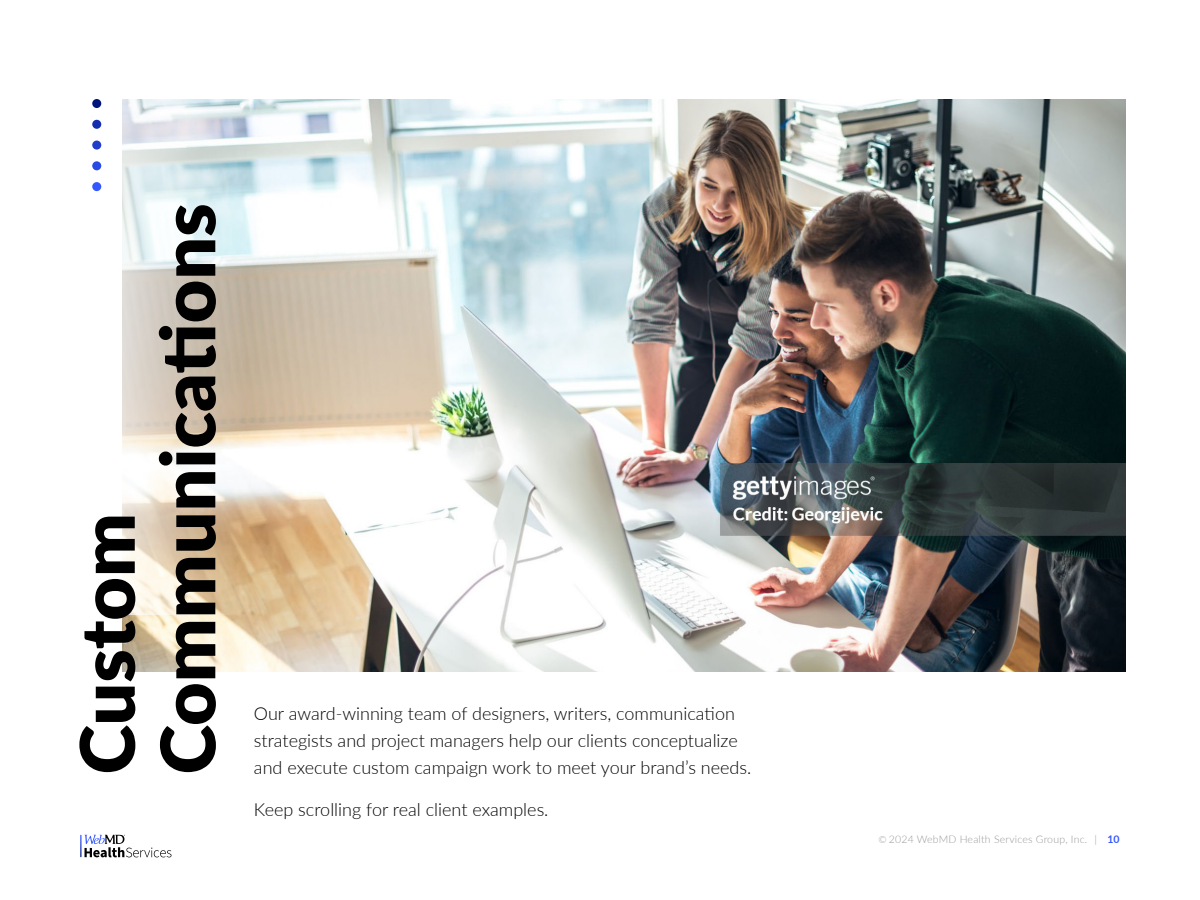
<style>
.page{position:relative;width:1200px;height:900px;background:#fff}
.page>*{position:absolute;margin:0;border:0;box-sizing:border-box;transform-origin:0 0}
.t1{font:900 75.15px/80.6px "Lato";color:#000}
.t2{font:300 18px/27px "Lato";color:#000}
.t3{font:300 10.5px "Lato";letter-spacing:.02em;color:#999}
.s1{font-size:9.75px}
.s2{font-weight:700;color:#3557ff}
</style>
<div class="page">
<svg style="left:80px;top:835px;width:2px;height:22px"></svg>
<svg style="left:84px;top:835px;width:88px;height:22px"></svg>
<img style="left:122px;top:99px;width:1004px;height:573px">
<div style="left:92px;top:99px;width:9px;height:9px;background:#00157c;border-radius:50%"></div>
<div style="left:92px;top:120px;width:9px;height:9px;background:#142eb0;border-radius:50%"></div>
<div style="left:92px;top:141px;width:9px;height:9px;background:#213dcc;border-radius:50%"></div>
<div style="left:92px;top:161px;width:9px;height:9px;background:#294ae6;border-radius:50%"></div>
<div style="left:92px;top:182px;width:9px;height:9px;background:#3557ff;border-radius:50%"></div>
<svg style="left:122px;top:99px;width:163px;height:516px"></svg>
<p class="t1" style="left:64px;top:774px;width:573px;rotate:-90deg">Custom<br>Communications</p>
<p class="t2" style="left:254px;top:700px;width:499px">Our award-winning team of designers, writers, communication strategists and project managers help our clients conceptualize and execute custom campaign work to meet your brand’s needs.</p>
<p class="t2" style="left:254px;top:796px;width:296px">Keep scrolling for real client examples.</p>
<p class="t3" style="left:879px;top:832px;width:243px"><span class="s1">©</span> 2024 WebMD Health Services Group, Inc. | <span class="s2">10</span></p>
</div>
